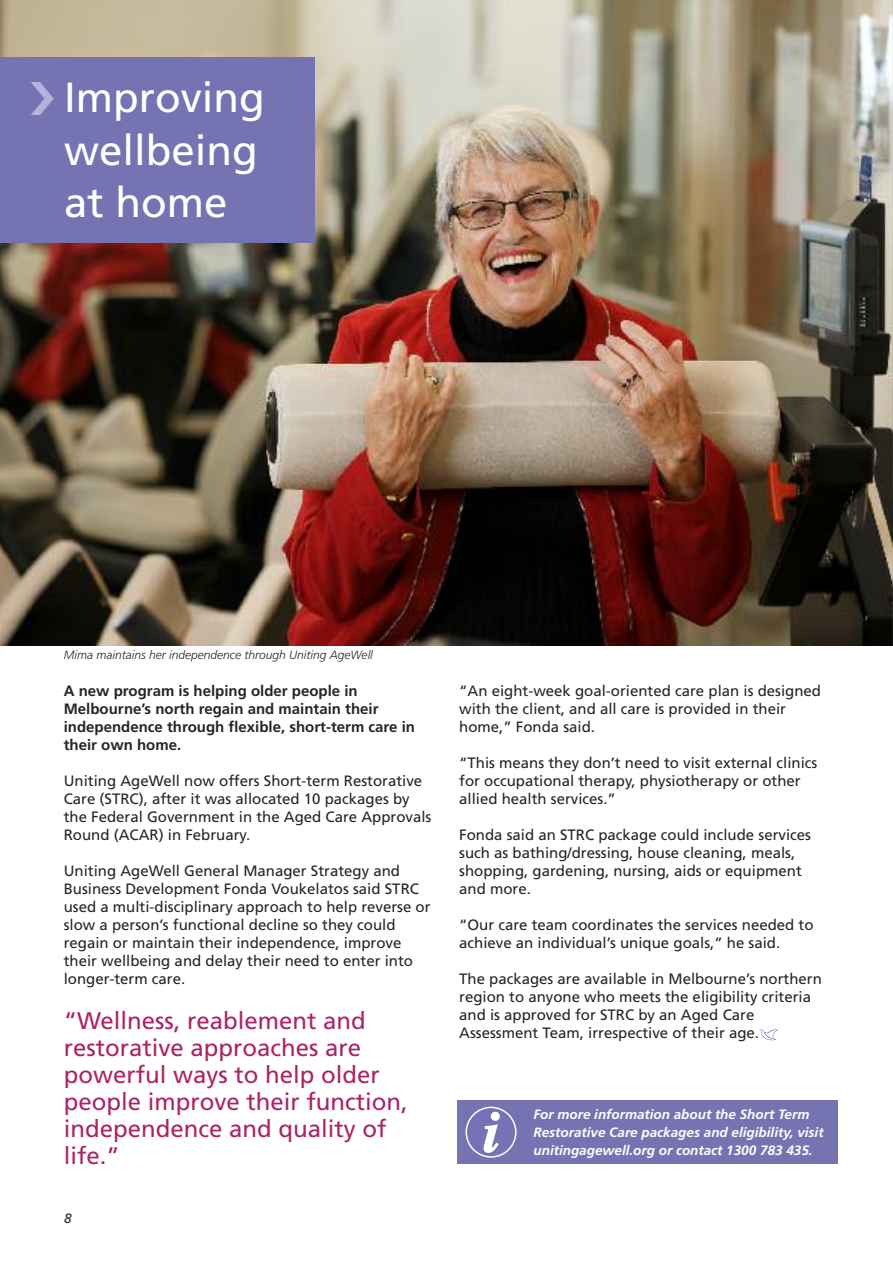
<style>
.page{position:relative;width:893px;height:1263px;background:#fff}
.page>*{position:absolute;margin:0;border:0;box-sizing:border-box;transform-origin:0 0}
.t1{font:42px/52.5px "Frutiger LT Std";color:#fff}
.t2{font:24px/27px "Frutiger LT Std";color:#aa2565}
.t3{font:15px/18px "Frutiger LT Std";color:#272627}
.t4{font:700 15px/18px "Frutiger LT Std";color:#272627}
.t5{font:italic 700 13.5px/18px "Frutiger LT Std";color:#fff}
.t6{font:italic 13.5px "Frutiger LT Std";color:#272627}
.t7{font:italic 300 12px "Frutiger LT Std";color:#272627}
</style>
<div class="page">
<img style="left:0;top:0;width:893px;height:645px">
<div style="left:0;top:58px;width:315px;height:185px;background:#7673b3"></div>
<svg style="left:759px;top:1029px;width:19px;height:11px"></svg>
<div style="left:457px;top:1100px;width:381px;height:64px;background:#7673b3"></div>
<svg style="left:465px;top:1107px;width:52px;height:51px"></svg>
<h1 class="t1" style="left:64px;top:75px;width:202px">Improving wellbeing at home</h1>
<p class="t7" style="left:64px;top:650px;width:311px">Mima maintains her independence through Uniting AgeWell</p>
<p class="t4" style="left:64px;top:683px;width:353px">A new program is helping older people in Melbourne’s north regain and maintain their independence through flexible, short-term care in their own home.</p>
<p class="t3" style="left:64px;top:773px;width:369px">Uniting AgeWell now offers Short-term Restorative Care (STRC), after it was allocated 10 packages by the Federal Government in the Aged Care Approvals Round (ACAR) in February.</p>
<p class="t3" style="left:64px;top:863px;width:368px">Uniting AgeWell General Manager Strategy and Business Development Fonda Voukelatos said STRC used a multi-disciplinary approach to help reverse or slow a person’s functional decline so they could regain or maintain their independence, improve their wellbeing and delay their need to enter into longer-term care.</p>
<h2 class="t2" style="left:64px;top:1009px;width:346px">“Wellness, reablement and restorative approaches are powerful ways to help older people improve their function, independence and quality of life.”</h2>
<p class="t6" style="left:64px;top:1212px;width:9px">8</p>
<p class="t3" style="left:459px;top:683px;width:363px">“An eight-week goal-oriented care plan is designed with the client, and all care is provided in their home,” Fonda said.</p>
<p class="t3" style="left:459px;top:755px;width:360px">“This means they don’t need to visit external clinics for occupational therapy, physiotherapy or other allied health services.”</p>
<p class="t3" style="left:459px;top:827px;width:353px">Fonda said an STRC package could include services such as bathing/dressing, house cleaning, meals, shopping, gardening, nursing, aids or equipment and more.</p>
<p class="t3" style="left:459px;top:917px;width:356px">“Our care team coordinates the services needed to achieve an individual’s unique goals,” he said.</p>
<p class="t3" style="left:459px;top:971px;width:364px">The packages are available in Melbourne’s northern region to anyone who meets the eligibility criteria and is approved for STRC by an Aged Care Assessment Team, irrespective of their age.</p>
<p class="t5" style="left:533px;top:1106px;width:292px">For more information about the Short Term<br>Restorative Care packages and eligibility, visit unitingagewell.org or contact 1300 783 435.</p>
</div>
